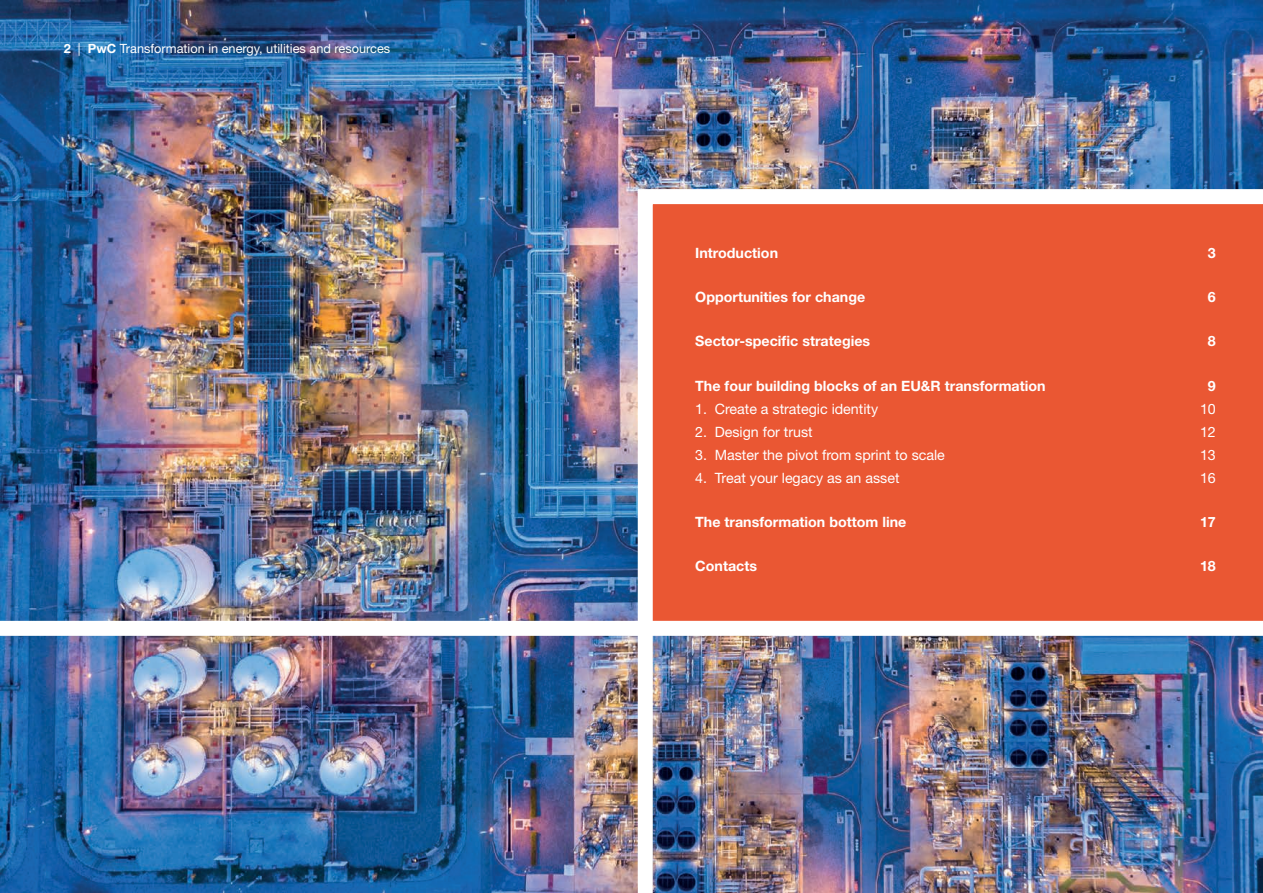
<style>
.page{position:relative;width:1263px;height:893px;background:#fff}
.page>*{position:absolute;margin:0;border:0;box-sizing:border-box;transform-origin:0 0}
.t1{font:700 14.25px "Helvetica Neue";color:#fff}
.t2{font:14.25px "Helvetica Neue";color:#fff}
.t3{font:12.75px "Helvetica Neue";color:#fff}
.s1{font-weight:700}
</style>
<div class="page">
<img style="left:0;top:0;width:1263px;height:893px">
<img style="left:630px;top:182px;width:633px;height:711px">
<div style="left:0;top:621px;width:1263px;height:15px;background:#fff"></div>
<p class="t3" style="left:64px;top:40px;width:328px"><span class="s1">2</span> | <span class="s1">PwC</span> Transformation in energy, utilities and resources</p>
<p class="t1" style="left:695px;top:244px;width:84px">Introduction</p>
<p class="t1" style="left:1208px;top:244px;width:9px">3</p>
<p class="t1" style="left:695px;top:288px;width:171px">Opportunities for change</p>
<p class="t1" style="left:1208px;top:288px;width:9px">6</p>
<p class="t1" style="left:695px;top:332px;width:176px">Sector-specific strategies</p>
<p class="t1" style="left:1208px;top:332px;width:9px">8</p>
<p class="t1" style="left:695px;top:377px;width:352px">The four building blocks of an EU&amp;R transformation</p>
<p class="t1" style="left:1208px;top:377px;width:9px">9</p>
<p class="t2" style="left:695px;top:400px;width:184px">1. Create a strategic identity</p>
<p class="t2" style="left:1200px;top:400px;width:17px">10</p>
<p class="t2" style="left:695px;top:423px;width:119px">2. Design for trust</p>
<p class="t2" style="left:1200px;top:423px;width:17px">12</p>
<p class="t2" style="left:695px;top:446px;width:251px">3. Master the pivot from sprint to scale</p>
<p class="t2" style="left:1200px;top:446px;width:17px">13</p>
<p class="t2" style="left:695px;top:469px;width:206px">4. Treat your legacy as an asset</p>
<p class="t2" style="left:1200px;top:469px;width:17px">16</p>
<p class="t1" style="left:695px;top:513px;width:213px">The transformation bottom line</p>
<p class="t1" style="left:1200px;top:513px;width:17px">17</p>
<p class="t1" style="left:695px;top:557px;width:63px">Contacts</p>
<p class="t1" style="left:1200px;top:557px;width:17px">18</p>
</div>
